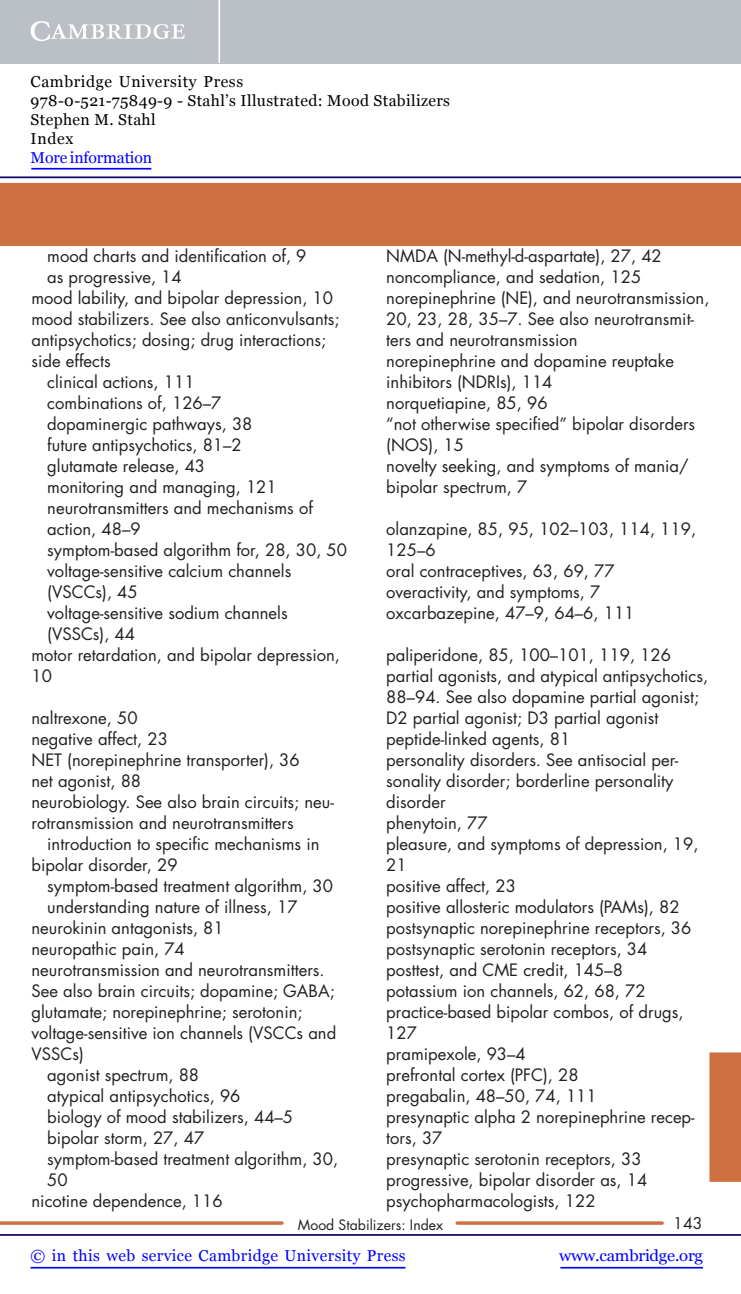
<style>
.page{position:relative;width:741px;height:1294px;background:#fff}
.page>*{position:absolute;margin:0;border:0;box-sizing:border-box;transform-origin:0 0}
.t1{font:16.62px/21px "Futura Std";color:#231f20}
.t2{font:15.75px/18.9px "Georgia";letter-spacing:.025em;color:#000}
.t3{font:15.75px "Georgia";letter-spacing:.025em;color:#00f}
.t4{font:15.75px "Georgia";letter-spacing:-.015em;color:#00f;scale:1.06 1}
.t5{font:15.75px "Georgia";letter-spacing:-.01em;color:#00f}
.t6{font:15.75px "Futura Std";color:#231f20}
.t7{font:14px "Futura Std";color:#231f20}
</style>
<div class="page">
<div style="left:0;top:183px;width:740px;height:63px;background:#ce7141"></div>
<hr style="left:457px;top:1221px;width:205px;height:3px;background:#ce7141">
<hr style="left:0;top:1221px;width:282px;height:3px;background:#ce7141">
<div style="left:709px;top:1052px;width:31px;height:129px;background:#ce7141"></div>
<hr style="left:560px;top:1266px;width:142px;height:2px;background:#00f">
<hr style="left:0;top:1233px;width:740px;height:2px;background:#150666">
<hr style="left:31px;top:1266px;width:374px;height:2px;background:#00f">
<div style="left:0;top:0;width:740px;height:63px;background:#bac0c6"></div>
<svg style="left:31px;top:21px;width:154px;height:20px"></svg>
<hr style="left:218px;top:0;width:2px;height:63px;background:#fff">
<hr style="left:0;top:176px;width:740px;height:2px;background:#150666">
<hr style="left:31px;top:168px;width:120px;height:1px;background:#00f">
<p class="t2" style="left:31px;top:72px;width:421px">Cambridge University Press<br>978-0-521-75849-9 - Stahl’s Illustrated: Mood Stabilizers<br>Stephen M. Stahl<br>Index</p>
<p class="t5" style="left:31px;top:148px;width:123px">More information</p>
<p class="t1" style="left:47px;top:245px;width:260px">mood charts and identification of, 9</p>
<p class="t1" style="left:47px;top:266px;width:136px">as progressive, 14</p>
<p class="t1" style="left:32px;top:287px;width:303px">mood lability, and bipolar depression, 10</p>
<p class="t1" style="left:32px;top:308px;width:309px">mood stabilizers. See also anticonvulsants; antipsychotics; dosing; drug interactions; side effects</p>
<p class="t1" style="left:47px;top:371px;width:149px">clinical actions, 111</p>
<p class="t1" style="left:47px;top:392px;width:175px">combinations of, 126–7</p>
<p class="t1" style="left:47px;top:413px;width:207px">dopaminergic pathways, 38</p>
<p class="t1" style="left:47px;top:434px;width:196px">future antipsychotics, 81–2</p>
<p class="t1" style="left:47px;top:455px;width:159px">glutamate release, 43</p>
<p class="t1" style="left:47px;top:476px;width:231px">monitoring and managing, 121</p>
<p class="t1" style="left:47px;top:497px;width:267px">neurotransmitters and mechanisms of</p>
<p class="t1" style="left:47px;top:518px;width:95px">action, 48–9</p>
<p class="t1" style="left:47px;top:539px;width:301px">symptom-based algorithm for, 28, 30, 50</p>
<p class="t1" style="left:47px;top:560px;width:245px">voltage-sensitive calcium channels (VSCCs), 45</p>
<p class="t1" style="left:47px;top:602px;width:242px">voltage-sensitive sodium channels</p>
<p class="t1" style="left:47px;top:623px;width:89px">(VSSCs), 44</p>
<p class="t1" style="left:32px;top:644px;width:310px">motor retardation, and bipolar depression,<br>10</p>
<p class="t1" style="left:32px;top:707px;width:108px">naltrexone, 50</p>
<p class="t1" style="left:32px;top:728px;width:138px">negative affect, 23</p>
<p class="t1" style="left:32px;top:749px;width:270px">NET (norepinephrine transporter), 36</p>
<p class="t1" style="left:32px;top:770px;width:111px">net agonist, 88</p>
<p class="t1" style="left:32px;top:791px;width:304px">neurobiology. See also brain circuits; neu&shy;rotransmission and neurotransmitters</p>
<p class="t1" style="left:32px;top:833px;width:289px;text-indent:16px">introduction to specific mechanisms in bipolar disorder, 29</p>
<p class="t1" style="left:47px;top:875px;width:287px">symptom-based treatment algorithm, 30</p>
<p class="t1" style="left:47px;top:896px;width:252px">understanding nature of illness, 17</p>
<p class="t1" style="left:32px;top:917px;width:194px">neurokinin antagonists, 81</p>
<p class="t1" style="left:32px;top:938px;width:155px">neuropathic pain, 74</p>
<p class="t1" style="left:32px;top:959px;width:306px">neurotransmission and neurotransmitters.<br>See also brain circuits; dopamine; GABA; glutamate; norepinephrine; serotonin; voltage-sensitive ion channels (VSCCs and VSSCs)</p>
<p class="t1" style="left:47px;top:1064px;width:153px">agonist spectrum, 88</p>
<p class="t1" style="left:47px;top:1085px;width:195px">atypical antipsychotics, 96</p>
<p class="t1" style="left:47px;top:1106px;width:247px">biology of mood stabilizers, 44–5</p>
<p class="t1" style="left:47px;top:1127px;width:158px">bipolar storm, 27, 47</p>
<p class="t1" style="left:47px;top:1148px;width:292px">symptom-based treatment algorithm, 30,<br>50</p>
<p class="t1" style="left:32px;top:1190px;width:192px">nicotine dependence, 116</p>
<p class="t1" style="left:386px;top:245px;width:277px">NMDA (N-methyl-d-aspartate), 27, 42</p>
<p class="t1" style="left:386px;top:266px;width:256px">noncompliance, and sedation, 125</p>
<p class="t1" style="left:386px;top:287px;width:324px">norepinephrine (NE), and neurotransmission,<br>20, 23, 28, 35–7. See also neurotransmit&shy;ters and neurotransmission</p>
<p class="t1" style="left:386px;top:350px;width:289px">norepinephrine and dopamine reuptake inhibitors (NDRIs), 114</p>
<p class="t1" style="left:386px;top:392px;width:163px">norquetiapine, 85, 96</p>
<p class="t1" style="left:386px;top:413px;width:310px">“not otherwise specified” bipolar disorders (NOS), 15</p>
<p class="t1" style="left:386px;top:455px;width:304px">novelty seeking, and symptoms of mania/ bipolar spectrum, 7</p>
<p class="t1" style="left:386px;top:518px;width:311px">olanzapine, 85, 95, 102–103, 114, 119,<br>125–6</p>
<p class="t1" style="left:386px;top:560px;width:230px">oral contraceptives, 63, 69, 77</p>
<p class="t1" style="left:386px;top:581px;width:215px">overactivity, and symptoms, 7</p>
<p class="t1" style="left:386px;top:602px;width:250px">oxcarbazepine, 47–9, 64–6, 111</p>
<p class="t1" style="left:386px;top:644px;width:286px">paliperidone, 85, 100–101, 119, 126</p>
<p class="t1" style="left:386px;top:665px;width:323px">partial agonists, and atypical antipsychotics,<br>88–94. See also dopamine partial agonist;<br>D2 partial agonist; D3 partial agonist</p>
<p class="t1" style="left:386px;top:728px;width:185px">peptide-linked agents, 81</p>
<p class="t1" style="left:386px;top:749px;width:293px">personality disorders. See antisocial per&shy;sonality disorder; borderline personality disorder</p>
<p class="t1" style="left:386px;top:812px;width:103px">phenytoin, 77</p>
<p class="t1" style="left:386px;top:833px;width:314px">pleasure, and symptoms of depression, 19,<br>21</p>
<p class="t1" style="left:386px;top:875px;width:131px">positive affect, 23</p>
<p class="t1" style="left:386px;top:896px;width:295px">positive allosteric modulators (PAMs), 82</p>
<p class="t1" style="left:386px;top:917px;width:306px">postsynaptic norepinephrine receptors, 36</p>
<p class="t1" style="left:386px;top:938px;width:262px">postsynaptic serotonin receptors, 34</p>
<p class="t1" style="left:386px;top:959px;width:238px">posttest, and CME credit, 145–8</p>
<p class="t1" style="left:386px;top:980px;width:261px">potassium ion channels, 62, 68, 72</p>
<p class="t1" style="left:386px;top:1001px;width:299px">practice-based bipolar combos, of drugs,<br>127</p>
<p class="t1" style="left:386px;top:1043px;width:141px">pramipexole, 93–4</p>
<p class="t1" style="left:386px;top:1064px;width:194px">prefrontal cortex (PFC), 28</p>
<p class="t1" style="left:386px;top:1085px;width:212px">pregabalin, 48–50, 74, 111</p>
<p class="t1" style="left:386px;top:1106px;width:310px">presynaptic alpha 2 norepinephrine recep&shy;tors, 37</p>
<p class="t1" style="left:386px;top:1148px;width:257px">presynaptic serotonin receptors, 33</p>
<p class="t1" style="left:386px;top:1169px;width:262px">progressive, bipolar disorder as, 14</p>
<p class="t1" style="left:386px;top:1190px;width:211px">psychopharmacologists, 122</p>
<p class="t3" style="left:31px;top:1245px;width:376px">© in this web service Cambridge University Press</p>
<p class="t4" style="left:559px;top:1245px;width:137px">www.cambridge.org</p>
<p class="t7" style="left:298px;top:1215px;width:147px">Mood Stabilizers: Index</p>
<p class="t6" style="left:673px;top:1213px;width:31px">143</p>
</div>
